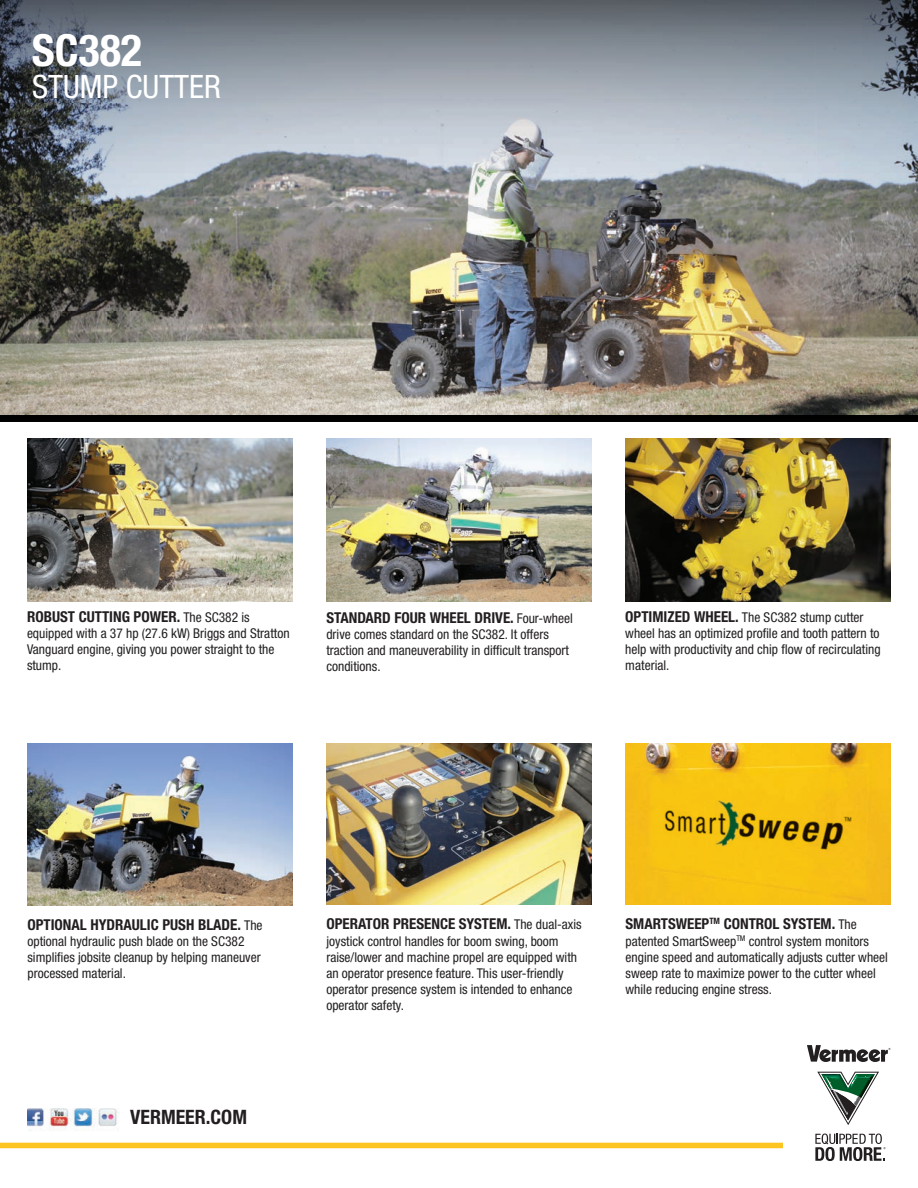
<style>
.page{position:relative;width:918px;height:1188px;background:#fff}
.page>*{position:absolute;margin:0;border:0;box-sizing:border-box;transform-origin:0 0}
.t1{font:700 condensed 44.25px "Helvetica Neue";color:#fff}
.t2{font:condensed 32.25px "Helvetica Neue";color:#fff}
.t3{font:700 condensed 19.8px "Helvetica Neue";color:#231f20}
.t4{font:700 condensed 15px "Helvetica Neue";color:#231f20}
.t5{font:condensed 13.5px/16.2px "Helvetica Neue";color:#231f20}
.s1{font-weight:400;font-size:13.5px}
.s2{font-weight:700;font-size:15px}
</style>
<div class="page">
<svg style="left:807px;top:1045px;width:83px;height:17px"></svg>
<svg style="left:815px;top:1134px;width:71px;height:27px"></svg>
<svg style="left:817px;top:1072px;width:62px;height:53px"></svg>
<img style="left:27px;top:1108px;width:92px;height:23px">
<img style="left:27px;top:439px;width:266px;height:162px">
<div style="left:0;top:1143px;width:783px;height:5px;background:#fec422"></div>
<img style="left:326px;top:744px;width:266px;height:160px">
<img style="left:326px;top:439px;width:266px;height:162px">
<img style="left:27px;top:744px;width:266px;height:162px">
<div style="left:0;top:416px;width:918px;height:5px;background:#010101"></div>
<img style="left:625px;top:439px;width:266px;height:162px">
<img style="left:626px;top:744px;width:265px;height:160px">
<img style="left:0;top:0;width:918px;height:416px">
<h1 class="t1" style="left:32px;top:24px;width:112px">SC382</h1>
<h2 class="t2" style="left:32px;top:68px;width:190px">STUMP CUTTER</h2>
<p class="t4" style="left:27px;top:607px;width:224px">ROBUST CUTTING POWER. <span class="s1">The SC382 is</span></p>
<p class="t5" style="left:27px;top:625px;width:264px">equipped with a 37 hp (27.6 kW) Briggs and Stratton<br>Vanguard engine, giving you power straight to the stump.</p>
<p class="t4" style="left:326px;top:608px;width:248px">STANDARD FOUR WHEEL DRIVE. <span class="s1">Four-wheel</span></p>
<p class="t5" style="left:326px;top:626px;width:244px">drive comes standard on the SC382. It offers traction and maneuverability in difficult transport conditions.</p>
<p class="t5" style="left:625px;top:609px;width:257px"><span class="s2">OPTIMIZED WHEEL.</span> The SC382 stump cutter wheel has an optimized profile and tooth pattern to help with productivity and chip flow of recirculating material.</p>
<p class="t4" style="left:27px;top:915px;width:237px">OPTIONAL HYDRAULIC PUSH BLADE. <span class="s1">The</span></p>
<p class="t5" style="left:27px;top:933px;width:235px">optional hydraulic push blade on the SC382 simplifies jobsite cleanup by helping maneuver processed material.</p>
<h3 class="t3" style="left:130px;top:1105px;width:118px">VERMEER.COM</h3>
<p class="t4" style="left:326px;top:915px;width:257px">OPERATOR PRESENCE SYSTEM. <span class="s1">The dual-axis</span></p>
<p class="t5" style="left:326px;top:933px;width:252px">joystick control handles for boom swing, boom raise/lower and machine propel are equipped with an operator presence feature. This user-friendly operator presence system is intended to enhance operator safety.</p>
<p class="t4" style="left:626px;top:915px;width:233px">SMARTSWEEP<sup>TM</sup> CONTROL SYSTEM. <span class="s1">The</span></p>
<p class="t5" style="left:626px;top:933px;width:264px">patented SmartSweep<sup>TM</sup> control system monitors engine speed and automatically adjusts cutter wheel sweep rate to maximize power to the cutter wheel while reducing engine stress.</p>
</div>
